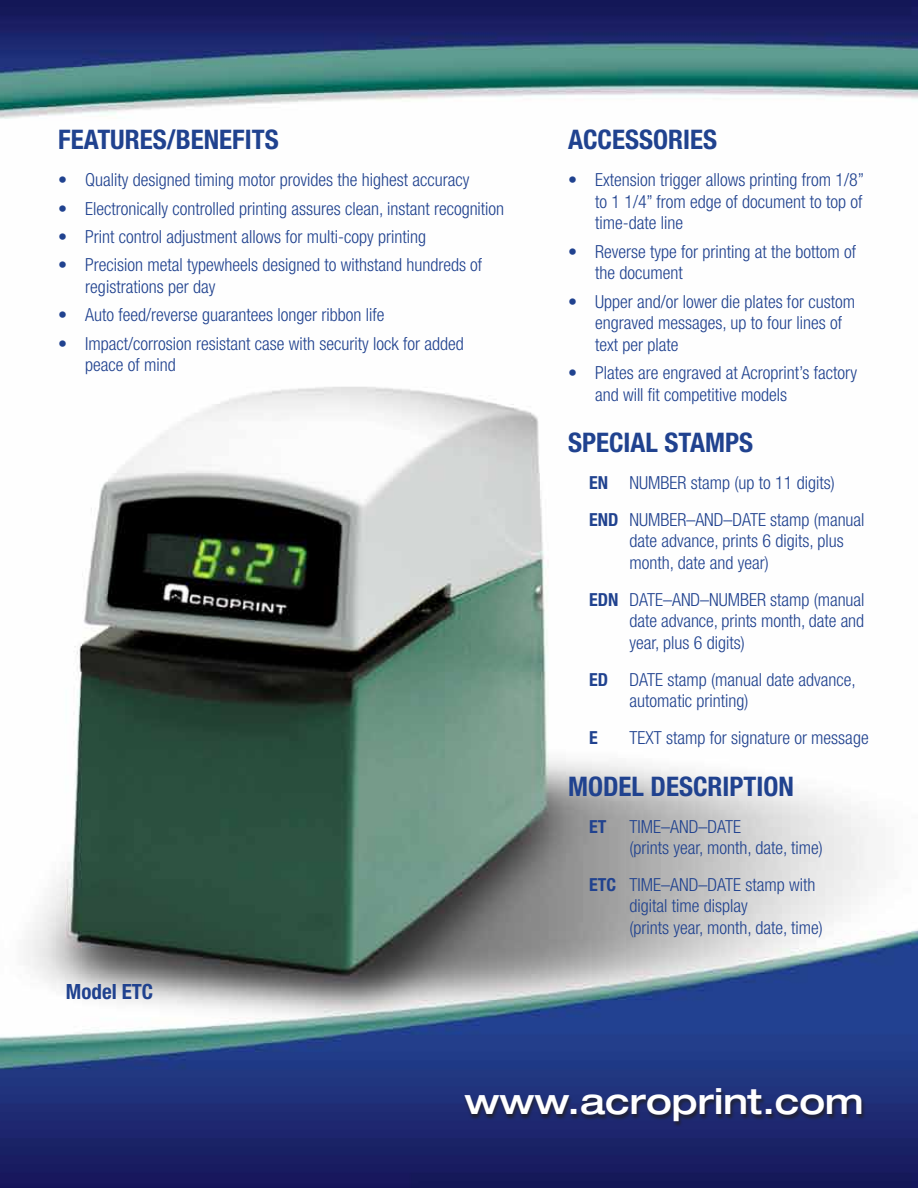
<style>
.page{position:relative;width:918px;height:1188px;background:#fff}
.page>*{position:absolute;margin:0;border:0;box-sizing:border-box;transform-origin:0 0}
.t1{font:500 expanded 35.7px "Helvetica Neue";color:#fff}
.t2{font:700 condensed 27px "Helvetica Neue";color:#20428f}
.t3{font:700 condensed 21px "Helvetica Neue";color:#20428f}
.t4{font:300 condensed 18px/21.6px "Helvetica Neue";color:#20428f}
.t5{font:700 condensed 18px "Helvetica Neue";color:#20428f}
.s1{font-weight:700}
</style>
<div class="page">
<img style="left:0;top:0;width:918px;height:1188px">
<div style="left:464px;top:1088px;width:402px;height:39px;background:#221f20;opacity:.75"></div>
<h2 class="t2" style="left:58px;top:124px;width:222px">FEATURES/BENEFITS</h2>
<p class="t4" style="left:58px;top:169px;width:413px">• Quality designed timing motor provides the highest accuracy</p>
<p class="t4" style="left:58px;top:197px;width:447px">• Electronically controlled printing assures clean, instant recognition</p>
<p class="t4" style="left:58px;top:226px;width:369px">• Print control adjustment allows for multi-copy printing</p>
<p class="t4" style="left:85px;top:254px;width:399px;text-indent:-27px">• Precision metal typewheels designed to withstand hundreds of registrations per day</p>
<p class="t4" style="left:58px;top:304px;width:328px">• Auto feed/reverse guarantees longer ribbon life</p>
<p class="t4" style="left:85px;top:332px;width:380px;text-indent:-27px">• Impact/corrosion resistant case with security lock for added peace of mind</p>
<p class="t3" style="left:66px;top:979px;width:89px">Model ETC</p>
<h2 class="t2" style="left:568px;top:124px;width:151px">ACCESSORIES</h2>
<p class="t4" style="left:595px;top:169px;width:271px;text-align:justify;text-indent:-27px">• Extension trigger allows printing from 1/8” to 1 1/4” from edge of document to top of time-date line</p>
<p class="t4" style="left:595px;top:240px;width:263px;text-indent:-27px">• Reverse type for printing at the bottom of the document</p>
<p class="t4" style="left:595px;top:290px;width:261px;text-indent:-27px">• Upper and/or lower die plates for custom engraved messages, up to four lines of text per plate</p>
<p class="t4" style="left:595px;top:362px;width:264px;text-indent:-27px">• Plates are engraved at Acroprint’s factory and will fit competitive models</p>
<h2 class="t2" style="left:568px;top:426px;width:186px">SPECIAL STAMPS</h2>
<p class="t4" style="left:589px;top:464px;width:277px;line-height:36.8px"><span class="s1">EN</span> NUMBER stamp (up to 11 digits)<br><span class="s1">END</span> NUMBER–AND–DATE stamp (manual</p>
<p class="t4" style="left:630px;top:530px;width:216px">date advance, prints 6 digits, plus month, date and year)</p>
<p class="t4" style="left:630px;top:588px;width:236px;text-align:justify;text-indent:-40px"><span class="s1">EDN</span> DATE–AND–NUMBER stamp (manual date advance, prints month, date and year, plus 6 digits)</p>
<p class="t4" style="left:630px;top:668px;width:228px;text-indent:-40px"><span class="s1">ED</span> DATE stamp (manual date advance, automatic printing)</p>
<p class="t5" style="left:589px;top:727px;width:10px">E</p>
<p class="t4" style="left:630px;top:727px;width:241px">TEXT stamp for signature or message</p>
<h2 class="t2" style="left:568px;top:770px;width:227px">MODEL DESCRIPTION</h2>
<p class="t5" style="left:589px;top:815px;width:19px">ET</p>
<p class="t4" style="left:630px;top:815px;width:195px">TIME–AND–DATE<br>(prints year, month, date, time)</p>
<p class="t4" style="left:630px;top:874px;width:195px;text-indent:-40px"><span class="s1">ETC</span> TIME–AND–DATE stamp with digital time display<br>(prints year, month, date, time)</p>
<h1 class="t1" style="left:464px;top:1079px;width:400px">www.acroprint.com</h1>
</div>
